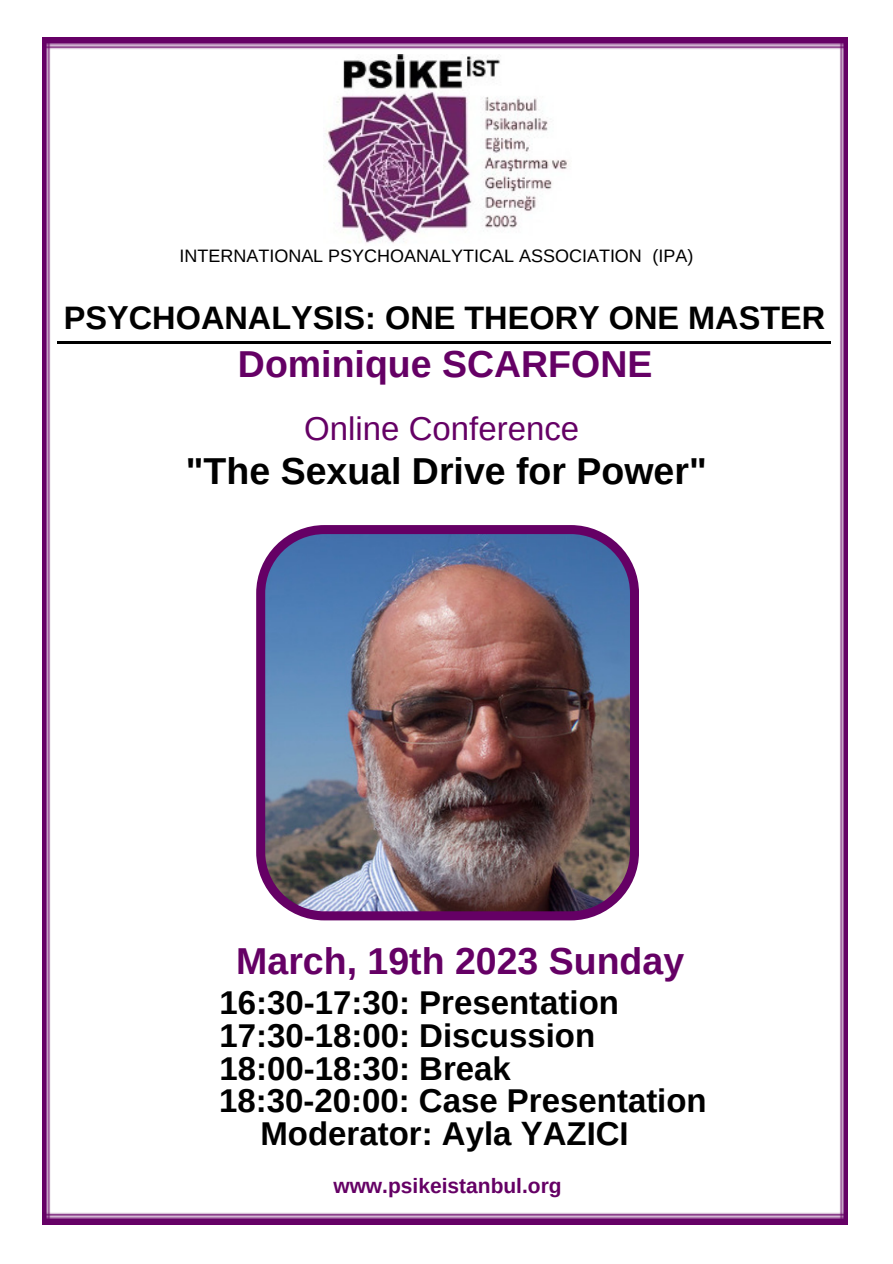
<style>
.page{position:relative;width:893px;height:1264px;background:#fff}
.page>*{position:absolute;margin:0;border:0;box-sizing:border-box;transform-origin:0 0}
.t1{font:700 37.5px "Arimo";color:#650065}
.t2{font:700 37.5px "Arimo";color:#000}
.t3{font:700 33px "Arimo";color:#000}
.t4{font:33px "Arimo";color:#650065}
.t5{font:700 32.4px "Arimo";color:#000}
.t6{font:700 21px "Arimo";color:#650065}
.t7{font:18px "Arimo";color:#000}
</style>
<div class="page">
<img style="left:43px;top:38px;width:804px;height:1186px">
<img style="left:324px;top:55px;width:247px;height:190px">
<img style="left:256px;top:525px;width:383px;height:395px">
<hr style="left:57px;top:341px;width:774px;height:2px;background:#000">
<p class="t7" style="left:179px;top:246px;width:515px">INTERNATIONAL PSYCHOANALYTICAL ASSOCIATION (IPA)</p>
<p class="t5" style="left:64px;top:299px;width:763px">PSYCHOANALYSIS: ONE THEORY ONE MASTER</p>
<p class="t1" style="left:238px;top:343px;width:416px">Dominique SCARFONE</p>
<p class="t4" style="left:304px;top:410px;width:276px">Online Conference</p>
<p class="t2" style="left:186px;top:450px;width:522px">"The Sexual Drive for Power"</p>
<p class="t1" style="left:236px;top:939px;width:449px">March, 19th 2023 Sunday</p>
<p class="t3" style="left:219px;top:984px;width:401px">16:30-17:30: Presentation</p>
<p class="t3" style="left:219px;top:1017px;width:377px">17:30-18:00: Discussion</p>
<p class="t3" style="left:219px;top:1049px;width:293px">18:00-18:30: Break</p>
<p class="t3" style="left:219px;top:1082px;width:489px">18:30-20:00: Case Presentation</p>
<p class="t3" style="left:260px;top:1114px;width:370px">Moderator: Ayla YAZICI</p>
<p class="t6" style="left:333px;top:1173px;width:230px">www.psikeistanbul.org</p>
</div>
